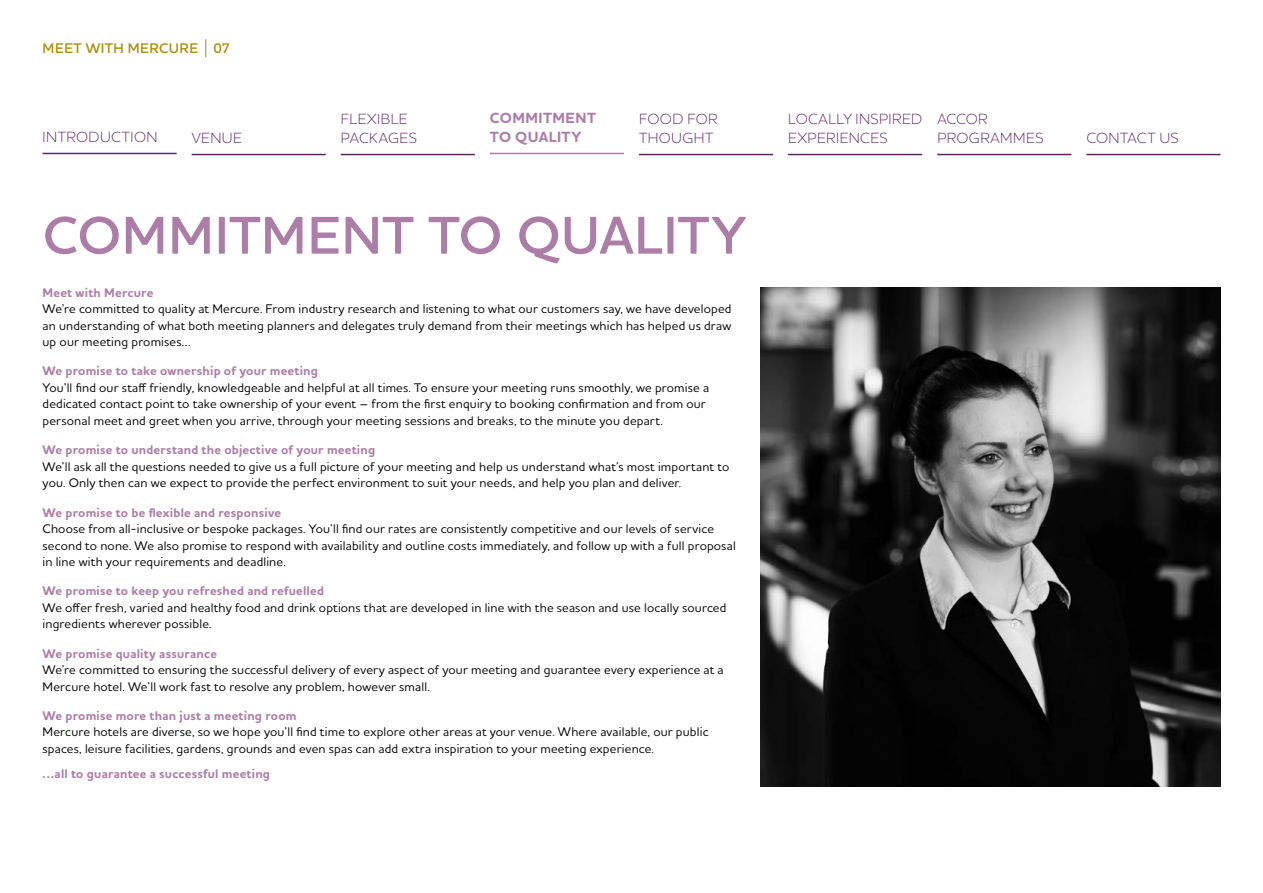
<style>
.page{position:relative;width:1263px;height:893px;background:#fff}
.page>*{position:absolute;margin:0;border:0;box-sizing:border-box;transform-origin:0 0}
.t1{font:600 54px "Houschka Alt Pro";letter-spacing:.01em;color:#ac7ea7}
.t2{font:300 15px/19.5px "Houschka Alt Pro";letter-spacing:.03em;color:#612662}
.t3{font:700 15px "Houschka Alt Pro";letter-spacing:.025em;color:#ac7ea7}
.t4{font:600 14.25px "Houschka Alt Pro";letter-spacing:.04em;color:#ad8f12}
.t5{font:500 12.75px/16.5px "Houschka Alt Pro";letter-spacing:.015em;color:#000}
.t6{font:700 12.75px "Houschka Alt Pro";letter-spacing:.015em;color:#ac7ea7}
</style>
<div class="page">
<svg style="left:206px;top:39px;width:1px;height:18px"></svg>
<img style="left:760px;top:287px;width:460px;height:500px">
<hr style="left:490px;top:153px;width:134px;height:1px;background:#ac7ea7">
<hr style="left:43px;top:153px;width:134px;height:1px;background:#612662">
<hr style="left:1086px;top:154px;width:134px;height:1px;background:#612662">
<hr style="left:937px;top:154px;width:134px;height:1px;background:#612662">
<hr style="left:788px;top:154px;width:134px;height:1px;background:#612662">
<hr style="left:639px;top:154px;width:134px;height:1px;background:#612662">
<hr style="left:341px;top:154px;width:134px;height:1px;background:#612662">
<hr style="left:192px;top:154px;width:134px;height:1px;background:#612662">
<p class="t4" style="left:43px;top:39px;width:23px">MEET</p>
<p class="t4" style="left:86px;top:39px;width:65px">WITH MERCURE</p>
<p class="t4" style="left:213px;top:39px;width:19px">07</p>
<p class="t3" style="left:490px;top:108px;width:108px">COMMITMENT</p>
<p class="t2" style="left:639px;top:108px;width:80px">FOOD FOR<br>THOUGHT</p>
<p class="t2" style="left:788px;top:108px;width:10px">LOCALLY</p>
<p class="t2" style="left:855px;top:108px;width:10px">INSPIRED</p>
<p class="t2" style="left:788px;top:128px;width:10px">EXPERIENCES</p>
<p class="t2" style="left:937px;top:108px;width:12px">ACCOR<br>PROGRA</p>
<p class="t2" style="left:341px;top:108px;width:10px">FLEXIBLE</p>
<p class="t2" style="left:43px;top:127px;width:11px">INTRODUCTION</p>
<p class="t3" style="left:490px;top:127px;width:93px">TO QUALITY</p>
<p class="t2" style="left:1086px;top:128px;width:94px">CONTACT US</p>
<p class="t2" style="left:192px;top:128px;width:21px">VENUE</p>
<p class="t2" style="left:341px;top:128px;width:10px">PAC</p>
<p class="t2" style="left:369px;top:128px;width:21px">KAGES</p>
<p class="t2" style="left:1000px;top:128px;width:35px">MMES</p>
<h1 class="t1" style="left:43px;top:201px;width:705px">COMMITMENT TO QUALITY</h1>
<p class="t6" style="left:43px;top:284px;width:113px">Meet with Mercure</p>
<p class="t5" style="left:43px;top:300px;width:690px;text-align:justify">We’re committed to quality at Mercure. From industry research and listening to what our customers say, we have developed an understanding of what both meeting planners and delegates truly demand from their meetings which has helped us draw up our meeting promises…</p>
<p class="t6" style="left:43px;top:363px;width:277px">We promise to take ownership of your meeting</p>
<p class="t5" style="left:43px;top:379px;width:668px">You’ll find our staff friendly, knowledgeable and helpful at all times. To ensure your meeting runs smoothly, we promise a dedicated contact point to take ownership of your event – from the first enquiry to booking confirmation and from our personal meet and greet when you arrive, through your meeting sessions and breaks, to the minute you depart.</p>
<p class="t6" style="left:43px;top:442px;width:334px">We promise to understand the objective of your meeting</p>
<p class="t5" style="left:43px;top:458px;width:688px">We’ll ask all the questions needed to give us a full picture of your meeting and help us understand what’s most important to you. Only then can we expect to provide the perfect environment to suit your needs, and help you plan and deliver.</p>
<p class="t6" style="left:43px;top:504px;width:240px">We promise to be flexible and responsive</p>
<p class="t5" style="left:43px;top:520px;width:695px">Choose from all-inclusive or bespoke packages. You’ll find our rates are consistently competitive and our levels of service second to none. We also promise to respond with availability and outline costs immediately, and follow up with a full proposal in line with your requirements and deadline.</p>
<p class="t6" style="left:43px;top:583px;width:283px">We promise to keep you refreshed and refuelled</p>
<p class="t5" style="left:43px;top:599px;width:685px">We offer fresh, varied and healthy food and drink options that are developed in line with the season and use locally sourced ingredients wherever possible.</p>
<p class="t6" style="left:43px;top:645px;width:176px">We promise quality assurance</p>
<p class="t5" style="left:43px;top:661px;width:683px">We’re committed to ensuring the successful delivery of every aspect of your meeting and guarantee every experience at a<br>Mercure hotel. We’ll work fast to resolve any problem, however small.</p>
<p class="t6" style="left:43px;top:707px;width:255px">We promise more than just a meeting room</p>
<p class="t5" style="left:43px;top:723px;width:668px">Mercure hotels are diverse, so we hope you’ll find time to explore other areas at your venue. Where available, our public spaces, leisure facilities, gardens, grounds and even spas can add extra inspiration to your meeting experience.</p>
<p class="t6" style="left:43px;top:765px;width:229px">…all to guarantee a successful meeting</p>
</div>
